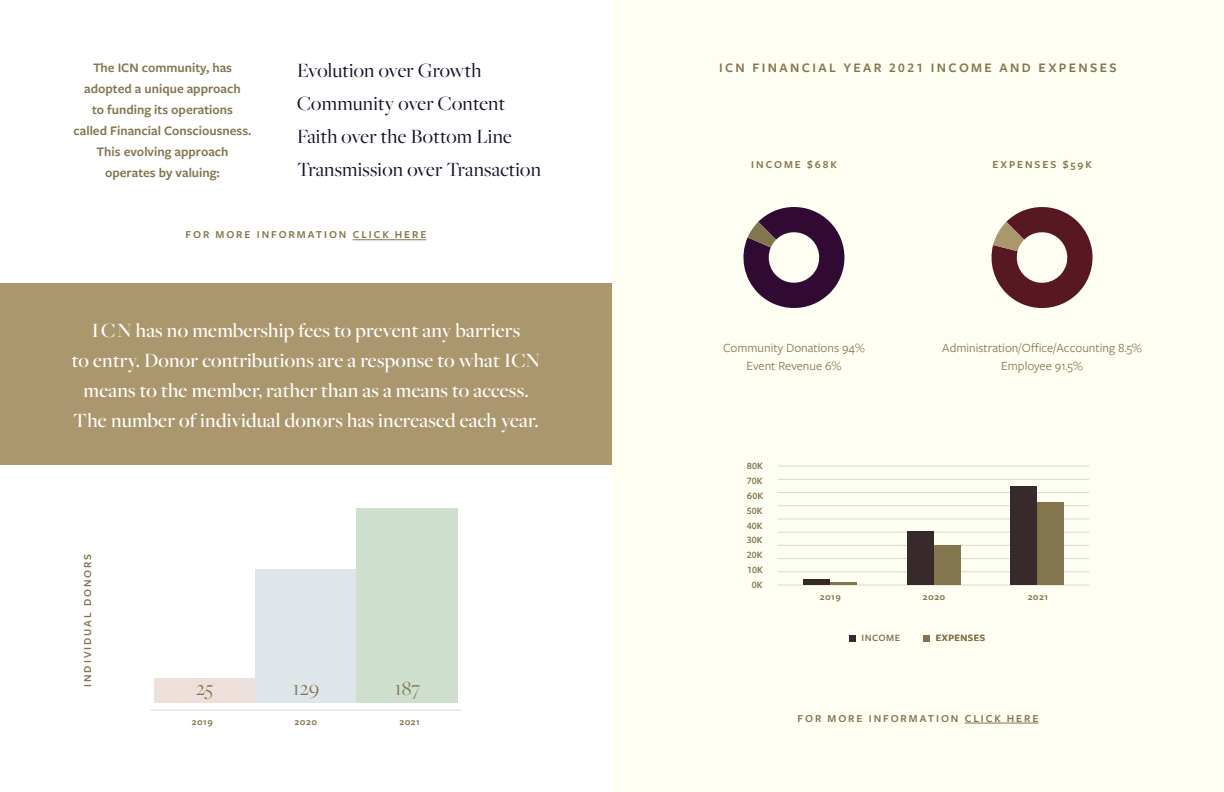
<style>
.page{position:relative;width:1224px;height:792px;background:#fff}
.page>*{position:absolute;margin:0;border:0;box-sizing:border-box;transform-origin:0 0}
.t1{font:500 21px/30px "Freight Big Pro";letter-spacing:.01em;color:#fff;text-align:center}
.t2{font:21px/33px "Freight Big Pro";letter-spacing:.01em;color:#0d1224}
.t3{font:21px "Freight Big Pro";letter-spacing:.01em;color:#83754e}
.t4{font:600 13.5px/21px "Freight Sans Pro";color:#83754e;text-align:center}
.t5{font:600 13.5px "Freight Sans Pro";letter-spacing:.175em;color:#83754e}
.t6{font:13px/18px "Freight Sans Pro";color:#83754e;text-align:center}
.t7{font:600 11px "Freight Sans Pro";letter-spacing:.175em;color:#83754e}
.t8{font:600 10px/14.8px "Freight Sans Pro";color:#83754e;text-align:justify}
.t9{font:600 10px "Freight Sans Pro";letter-spacing:.05em;color:#83754e}
.s1{color:#fffdec}
</style>
<div class="page">
<div style="left:612px;top:0;width:612px;height:792px;background:#fffef2"></div>
<div style="left:0;top:284px;width:612px;height:181px;background:#ab976e"></div>
<hr style="left:778px;top:466px;width:311px;height:1px;background:#cfdfce">
<hr style="left:778px;top:492px;width:311px;height:1px;background:#cfdfce">
<hr style="left:778px;top:518px;width:311px;height:1px;background:#cfdfce">
<hr style="left:778px;top:532px;width:311px;height:1px;background:#cfdfce">
<hr style="left:778px;top:545px;width:311px;height:1px;background:#cfdfce">
<hr style="left:778px;top:558px;width:311px;height:1px;background:#cfdfce">
<hr style="left:778px;top:571px;width:311px;height:1px;background:#cfdfce">
<hr style="left:778px;top:585px;width:311px;height:1px;background:#cfdfce">
<hr style="left:778px;top:505px;width:311px;height:1px;background:#cfdfce">
<hr style="left:778px;top:479px;width:311px;height:1px;background:#cfdfce">
<hr style="left:150px;top:710px;width:312px;height:1px;background:#cfdfce">
<div style="left:154px;top:678px;width:101px;height:25px;background:#ede0da"></div>
<div style="left:255px;top:570px;width:102px;height:133px;background:#dee6ea"></div>
<div style="left:357px;top:508px;width:101px;height:195px;background:#cfdfce"></div>
<hr style="left:353px;top:240px;width:73px;height:1px;background:#83754e">
<div style="left:1010px;top:486px;width:27px;height:99px;background:#382a2a"></div>
<div style="left:1037px;top:502px;width:27px;height:83px;background:#83754e"></div>
<div style="left:849px;top:635px;width:6px;height:7px;background:#382a2a"></div>
<div style="left:923px;top:635px;width:7px;height:7px;background:#83754e"></div>
<svg style="left:743px;top:207px;width:102px;height:101px"></svg>
<svg style="left:991px;top:207px;width:102px;height:101px"></svg>
<hr style="left:965px;top:723px;width:73px;height:1px;background:#83754e">
<div style="left:907px;top:531px;width:27px;height:54px;background:#382a2a"></div>
<div style="left:934px;top:545px;width:27px;height:40px;background:#83754e"></div>
<div style="left:803px;top:579px;width:27px;height:6px;background:#382a2a"></div>
<hr style="left:830px;top:582px;width:27px;height:3px;background:#83754e">
<p class="t4" style="left:74px;top:56px;width:180px">The ICN community, has adopted a unique approach<br>to funding its operations<br>called Financial Consciousness.<br>This evolving approach operates by valuing:</p>
<p class="t2" style="left:297px;top:53px;width:245px">Evolution over Growth<br>Community over Content<br>Faith over the Bottom Line<br>Transmission over Transaction</p>
<p class="t7" style="left:186px;top:227px;width:242px">FOR MORE INFORMATION CLICK HERE</p>
<p class="t1" style="left:72px;top:314px;width:470px">ICN has no membership fees to prevent any barriers<br>to entry. Donor contributions are a response to what ICN means to the member, rather than as a means to access.<br>The number of individual donors has increased each year.</p>
<p class="t7" style="left:80px;top:687px;width:135px;rotate:-90deg">INDIVIDUAL DONORS</p>
<p class="t3" style="left:196px;top:674px;width:19px">25</p>
<p class="t3" style="left:293px;top:674px;width:28px">129</p>
<p class="t3" style="left:395px;top:674px;width:27px">187</p>
<p class="t8" style="left:192px;top:714px;width:23px">2019</p>
<p class="t8" style="left:295px;top:714px;width:24px">2020</p>
<p class="t8" style="left:399px;top:714px;width:22px">2021</p>
<p class="t5" style="left:719px;top:58px;width:399px">ICN FINANCIAL YEAR 2021 INCOME AND EXPENSES</p>
<p class="t7" style="left:751px;top:157px;width:87px">INCOME $68K</p>
<p class="t7" style="left:993px;top:157px;width:101px">EXPENSES $59K</p>
<p class="t6" style="left:723px;top:339px;width:143px">Community Donations 94%<br>Event Revenue 6%</p>
<p class="t6" style="left:942px;top:339px;width:201px">Administration/Office/Accounting 8.5%<br>Employee 91.5%</p>
<p class="t8" style="left:747px;top:458px;width:18px">80K 70K 60K 50K 40K 30K 20K</p>
<p class="t8" style="left:747px;top:577px;width:17px"><span class="s1">0</span>0K</p>
<p class="t8" style="left:747px;top:562px;width:17px">10K</p>
<p class="t8" style="left:820px;top:589px;width:23px">2019</p>
<p class="t8" style="left:923px;top:589px;width:24px">2020</p>
<p class="t8" style="left:1028px;top:589px;width:22px">2021</p>
<p class="t8" style="left:861px;top:630px;width:40px">INCOME</p>
<p class="t9" style="left:936px;top:631px;width:51px">EXPENSES</p>
<p class="t7" style="left:798px;top:711px;width:242px">FOR MORE INFORMATION CLICK HERE</p>
</div>
